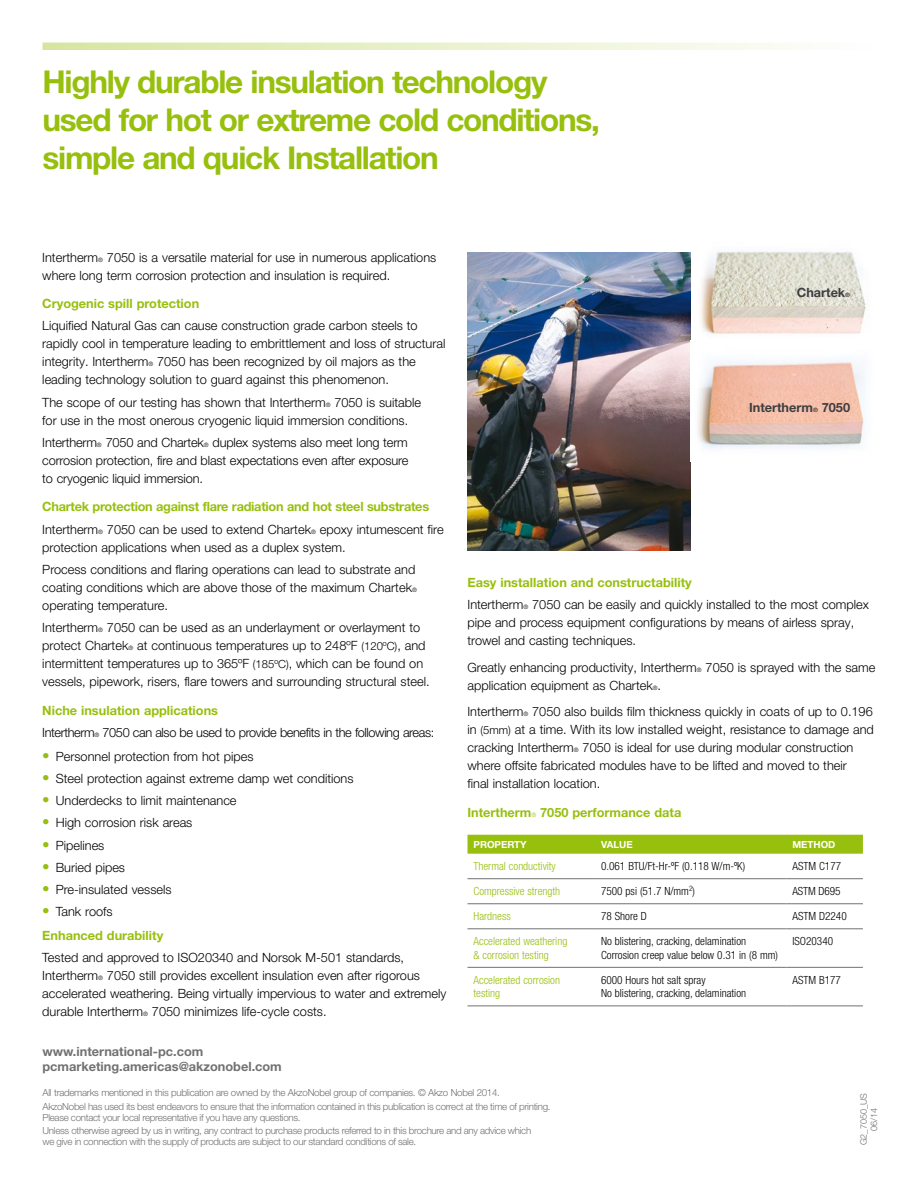
<style>
.page{position:relative;width:918px;height:1188px;background:#fff}
.page>*{position:absolute;margin:0;border:0;box-sizing:border-box;transform-origin:0 0}
.t1{font:700 31.5px/37.8px "Helvetica Neue LT Pro";letter-spacing:-.04em;color:#97bf0d}
.t2{font:300 12.75px/18px "Helvetica Neue LT Pro";color:#000}
.t3{font:700 12.75px/22.2px "Helvetica Neue LT Pro";letter-spacing:-.02em;color:#97bf0d}
.t4{font:300 12.75px/22.2px "Helvetica Neue LT Pro";letter-spacing:-.03em;color:#000}
.t5{font:700 12.75px/24.3px "Helvetica Neue LT Pro";color:#97bf0d}
.t6{font:700 12.75px/15.8px "Helvetica Neue LT Pro";color:#707172}
.t7{font:700 12.75px "Helvetica Neue LT Pro";color:#3e3d40}
.t8{font:300 condensed 11.25px/13.5px "Helvetica Neue LT Pro";color:#000}
.t9{font:300 condensed 11.25px/13.5px "Helvetica Neue LT Pro";color:#97bf0d}
.t10{font:300 9.75px/13.4px "Helvetica Neue LT Pro";letter-spacing:-.03em;color:#707172}
.t11{font:700 9.75px "Helvetica Neue LT Pro";color:#fff}
.t12{font:300 9px/10.5px "Helvetica Neue LT Pro";color:#707172;text-align:center}
.s1{font-size:6px}
.s2{font-weight:300;color:#000}
.s3{font-weight:300;font-size:6px;color:#000}
.s4{font-size:11.25px}
.s5{font-weight:700;color:#97bf0d}
.s6{font-size:15px;color:#97bf0d}
.s7{font-weight:300;font-size:15px}
.s8{font-weight:300;font-size:6px}
</style>
<div class="page">
<img style="left:700px;top:251px;width:166px;height:84px">
<img style="left:468px;top:252px;width:223px;height:298px">
<svg style="left:43px;top:43px;width:747px;height:7px;background:#e7f0c9"></svg>
<div style="left:468px;top:835px;width:395px;height:19px;background:#97bf0d"></div>
<hr style="left:468px;top:878px;width:127px;height:1px;background:#707172">
<hr style="left:595px;top:878px;width:191px;height:1px;background:#707172">
<hr style="left:786px;top:878px;width:77px;height:1px;background:#707172">
<hr style="left:468px;top:903px;width:127px;height:1px;background:#707172">
<hr style="left:595px;top:903px;width:191px;height:1px;background:#707172">
<hr style="left:786px;top:903px;width:77px;height:1px;background:#707172">
<hr style="left:468px;top:928px;width:127px;height:1px;background:#707172">
<hr style="left:595px;top:928px;width:191px;height:1px;background:#707172">
<hr style="left:786px;top:928px;width:77px;height:1px;background:#707172">
<hr style="left:468px;top:967px;width:127px;height:1px;background:#707172">
<hr style="left:595px;top:967px;width:191px;height:1px;background:#707172">
<hr style="left:786px;top:967px;width:77px;height:1px;background:#707172">
<hr style="left:468px;top:1006px;width:127px;height:1px;background:#707172">
<hr style="left:595px;top:1006px;width:191px;height:1px;background:#707172">
<hr style="left:786px;top:1006px;width:77px;height:1px;background:#707172">
<img style="left:697px;top:359px;width:168px;height:90px">
<h1 class="t1" style="left:43px;top:62px;width:559px">Highly durable insulation technology used for hot or extreme cold conditions, simple and quick Installation</h1>
<p class="t2" style="left:42px;top:248px;width:396px">Intertherm<span class="s1">®</span> 7050 is a versatile material for use in numerous applications where long term corrosion protection and insulation is required.</p>
<p class="t5" style="left:42px;top:291px;width:158px">Cryogenic spill protection</p>
<p class="t2" style="left:42px;top:316px;width:405px">Liquified Natural Gas can cause construction grade carbon steels to rapidly cool in temperature leading to embrittlement and loss of structural integrity. Intertherm<span class="s1">®</span> 7050 has been recognized by oil majors as the leading technology solution to guard against this phenomenon.</p>
<p class="t2" style="left:42px;top:393px;width:380px">The scope of our testing has shown that Intertherm<span class="s1">®</span> 7050 is suitable for use in the most onerous cryogenic liquid immersion conditions.</p>
<p class="t2" style="left:42px;top:433px;width:368px;text-align:justify">Intertherm<span class="s1">®</span> 7050 and Chartek<span class="s1">®</span> duplex systems also meet long term corrosion protection, fire and blast expectations even after exposure to cryogenic liquid immersion.</p>
<p class="t3" style="left:42px;top:495px;width:403px">Chartek protection against flare radiation and hot steel substrates<br><span class="s2">Intertherm</span><span class="s3">®</span> <span class="s2">7050 can be used to extend Chartek</span><span class="s3">®</span> <span class="s2">epoxy intumescent fire</span></p>
<p class="t2" style="left:42px;top:536px;width:375px;line-height:22.2px">protection applications when used as a duplex system.<br>Process conditions and flaring operations can lead to substrate and</p>
<p class="t2" style="left:42px;top:578px;width:376px">coating conditions which are above those of the maximum Chartek<span class="s1">® </span>operating temperature.</p>
<p class="t2" style="left:42px;top:618px;width:389px">Intertherm<span class="s1">®</span> 7050 can be used as an underlayment or overlayment to protect Chartek<span class="s1">®</span> at continuous temperatures up to 248ºF <span class="s4">(120ºC)</span>, and intermittent temperatures up to 365ºF <span class="s4">(185ºC)</span>, which can be found on vessels, pipework, risers, flare towers and surrounding structural steel.</p>
<p class="t4" style="left:42px;top:699px;width:394px"><span class="s5">Niche insulation applications<br></span>Intertherm<span class="s1">®</span> 7050 can also be used to provide benefits in the following areas:</p>
<p class="t2" style="left:42px;top:747px;width:213px"><span class="s6">•</span> Personnel protection from hot pipes</p>
<p class="t2" style="left:42px;top:769px;width:313px"><span class="s6">•</span> Steel protection against extreme damp wet conditions</p>
<p class="t2" style="left:42px;top:791px;width:196px"><span class="s6">•</span> Underdecks to limit maintenance</p>
<p class="t2" style="left:42px;top:814px;width:152px"><span class="s6">•</span> High corrosion risk areas</p>
<p class="t2" style="left:42px;top:836px;width:64px"><span class="s6">•</span> Pipelines</p>
<p class="t2" style="left:42px;top:858px;width:84px"><span class="s6">•</span> Buried pipes</p>
<p class="t2" style="left:42px;top:880px;width:131px"><span class="s6">•</span> Pre-insulated vessels</p>
<p class="t5" style="left:42px;top:899px;width:122px"><span class="s7">•</span> <span class="s2">Tank roofs<br></span>Enhanced durability</p>
<p class="t2" style="left:42px;top:949px;width:406px">Tested and approved to ISO20340 and Norsok M-501 standards, Intertherm<span class="s1">®</span> 7050 still provides excellent insulation even after rigorous accelerated weathering. Being virtually impervious to water and extremely durable Intertherm<span class="s1">®</span> 7050 minimizes life-cycle costs.</p>
<p class="t7" style="left:797px;top:285px;width:55px">Chartek<span class="s1">®</span></p>
<p class="t7" style="left:749px;top:400px;width:103px">Intertherm<span class="s1">®</span> 7050</p>
<p class="t2" style="left:468px;top:571px;width:403px;line-height:22.2px"><span class="s5">Easy installation and constructability<br></span>Intertherm<span class="s1">®</span> 7050 can be easily and quickly installed to the most complex</p>
<p class="t2" style="left:468px;top:613px;width:388px">pipe and process equipment configurations by means of airless spray, trowel and casting techniques.</p>
<p class="t2" style="left:467px;top:658px;width:409px">Greatly enhancing productivity, Intertherm<span class="s1">®</span> 7050 is sprayed with the same application equipment as Chartek<span class="s1">®</span>.</p>
<p class="t2" style="left:467px;top:702px;width:408px">Intertherm<span class="s1">®</span> 7050 also builds film thickness quickly in coats of up to 0.196 in <span class="s4">(5mm)</span> at a time. With its low installed weight, resistance to damage and cracking Intertherm<span class="s1">®</span> 7050 is ideal for use during modular construction where offsite fabricated modules have to be lifted and moved to their<br>final installation location.</p>
<p class="t5" style="left:468px;top:800px;width:215px">Intertherm<span class="s8">®</span> 7050 performance data</p>
<p class="t11" style="left:474px;top:838px;width:55px">PROPERTY</p>
<p class="t11" style="left:601px;top:838px;width:33px">VALUE</p>
<p class="t11" style="left:792px;top:838px;width:45px">METHOD</p>
<p class="t9" style="left:474px;top:859px;width:84px">Thermal conductivity</p>
<p class="t8" style="left:601px;top:859px;width:146px">0.061 BTU/Ft-Hr-ºF (0.118 W/m-ºK)</p>
<p class="t8" style="left:792px;top:859px;width:50px">ASTM C177</p>
<p class="t9" style="left:474px;top:884px;width:88px">Compressive strength</p>
<p class="t8" style="left:601px;top:884px;width:96px">7500 psi (51.7 N/mm<sup>2</sup>)</p>
<p class="t8" style="left:792px;top:884px;width:50px">ASTM D695</p>
<p class="t9" style="left:474px;top:910px;width:39px">Hardness</p>
<p class="t8" style="left:601px;top:910px;width:47px">78 Shore D</p>
<p class="t8" style="left:792px;top:910px;width:56px">ASTM D2240</p>
<p class="t9" style="left:474px;top:935px;width:95px">Accelerated weathering &amp; corrosion testing</p>
<p class="t8" style="left:601px;top:935px;width:178px">No blistering, cracking, delamination<br>Corrosion creep value below 0.31 in (8 mm)</p>
<p class="t8" style="left:792px;top:935px;width:42px">ISO20340</p>
<p class="t9" style="left:474px;top:973px;width:88px">Accelerated corrosion testing</p>
<p class="t8" style="left:601px;top:973px;width:147px">6000 Hours hot salt spray<br>No blistering, cracking, delamination</p>
<p class="t8" style="left:792px;top:973px;width:50px">ASTM B177</p>
<p class="t6" style="left:43px;top:1043px;width:241px">www.international-pc.com pcmarketing.americas@akzonobel.com</p>
<p class="t10" style="left:43px;top:1086px;width:510px">All trademarks mentioned in this publication are owned by the AkzoNobel group of companies. © Akzo Nobel 2014.<br>AkzoNobel has used its best endeavors to ensure that the information contained in this publication is correct at the time of printing.</p>
<p class="t10" style="left:43px;top:1111px;width:490px">Please contact your local representative if you have any questions.<br>Unless otherwise agreed by us in writing, any contract to purchase products referred to in this brochure and any advice which</p>
<p class="t10" style="left:43px;top:1135px;width:375px">we give in connection with the supply of products are subject to our standard conditions of sale.</p>
<p class="t12" style="left:858px;top:1145px;width:54px;rotate:-90deg">G2_7050_US<br>06/14</p>
</div>
